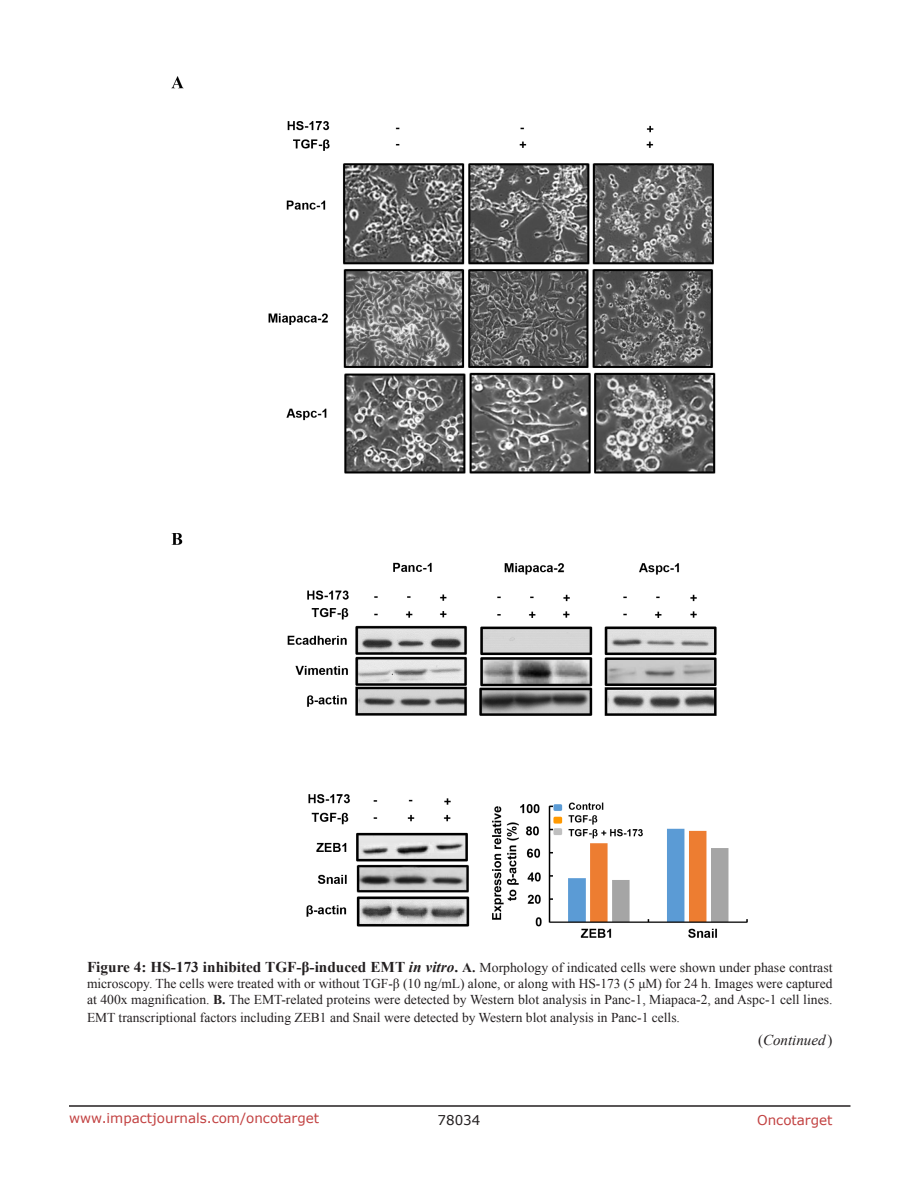
<style>
.page{position:relative;width:918px;height:1188px;background:#fff}
.page>*{position:absolute;margin:0;border:0;box-sizing:border-box;transform-origin:0 0}
.equ{font:italic 15px "Times New Roman";color:#231f20}
.TableText1{font:13.5px/16.2px "Times New Roman";color:#231f20;text-align:justify}
.t1{font:13.5px "Verdana";color:#c24141}
.t2{font:13.5px "Verdana";color:#231f20}
.s1{font-weight:700;font-size:15px}
.s2{font-weight:700;font-style:italic;font-size:15px}
.s3{font-weight:700}
.s4{font-style:normal}
</style>
<div class="page">
<hr style="left:69px;top:1105px;width:781px;height:2px;background:#231f20">
<img style="left:171px;top:76px;width:577px;height:862px">
<p class="TableText1" style="left:87px;top:959px;width:747px"><span class="s1">Figure 4: HS-173 inhibited TGF-β-induced EMT</span> <span class="s2">in vitro</span><span class="s1">.</span> <span class="s3">A.</span> Morphology of indicated cells were shown under phase contrast microscopy. The cells were treated with or without TGF-β (10 ng/mL) alone, or along with HS-173 (5 μM) for 24 h. Images were captured at 400x magnification. <span class="s3">B.</span> The EMT-related proteins were detected by Western blot analysis in Panc-1, Miapaca-2, and Aspc-1 cell lines.</p>
<p class="TableText1" style="left:87px;top:1009px;width:595px">EMT transcriptional factors including ZEB1 and Snail were detected by Western blot analysis in Panc-1 cells.</p>
<p class="equ" style="left:758px;top:1029px;width:76px"><span class="s4">(</span>Continued<span class="s4">)</span></p>
<p class="t1" style="left:69px;top:1109px;width:252px">www.impactjournals.com/oncotarget</p>
<p class="t2" style="left:438px;top:1111px;width:44px">78034</p>
<p class="t1" style="left:757px;top:1111px;width:77px">Oncotarget</p>
</div>
